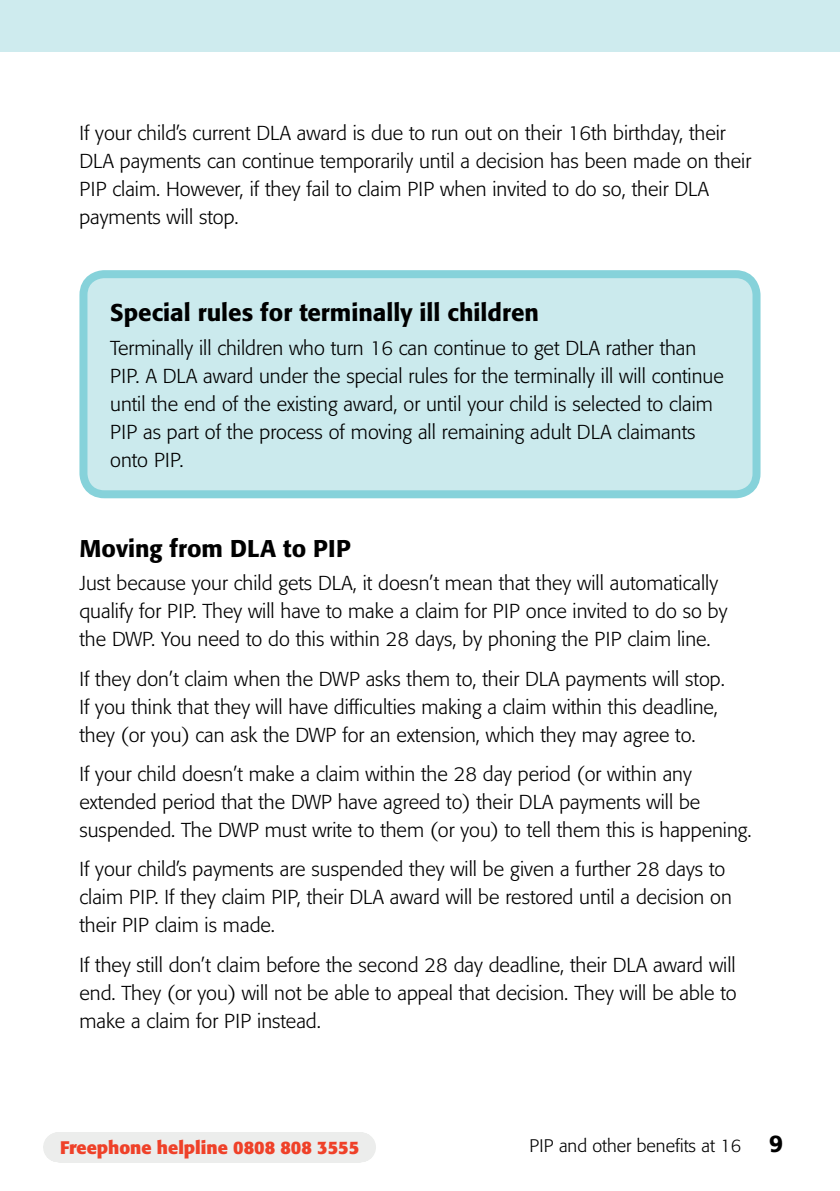
<style>
.page{position:relative;width:840px;height:1191px;background:#fff}
.page>*{position:absolute;margin:0;border:0;box-sizing:border-box;transform-origin:0 0}
.t1{font:500 24px "Formata BQ";color:#000}
.t2{font:300 20px/28px "Formata BQ";color:#000}
.t3{font:700 18px "Formata BQ";color:#ef4129}
.t4{font:300 18px "Formata BQ";color:#000}
.s1{font-weight:500;font-size:24px}
</style>
<div class="page">
<div style="left:83px;top:274px;width:673px;height:220px;background:#cbeaed;border-radius:21px"></div>
<div style="left:79px;top:270px;width:681px;height:228px;border:8px solid #86d2da;border-radius:21px"></div>
<div style="left:0;top:0;width:839px;height:51px;background:#ceebee"></div>
<div style="left:58px;top:1132px;width:303px;height:30px;background:#ecedec"></div>
<p class="t2" style="left:79px;top:119px;width:672px">If your child’s current DLA award is due to run out on their 16th birthday, their DLA payments can continue temporarily until a decision has been made on their PIP claim. However, if they fail to claim PIP when invited to do so, their DLA payments will stop.</p>
<p class="t1" style="left:110px;top:298px;width:430px">Special rules for terminally ill children</p>
<p class="t2" style="left:110px;top:334px;width:615px">Terminally ill children who turn 16 can continue to get DLA rather than PIP. A DLA award under the special rules for the terminally ill will continue until the end of the existing award, or until your child is selected to claim PIP as part of the process of moving all remaining adult DLA claimants onto PIP.</p>
<p class="t1" style="left:79px;top:533px;width:273px">Moving from DLA to PIP</p>
<p class="t2" style="left:79px;top:569px;width:649px">Just because your child gets DLA, it doesn’t mean that they will automatically qualify for PIP. They will have to make a claim for PIP once invited to do so by the DWP. You need to do this within 28 days, by phoning the PIP claim line.</p>
<p class="t2" style="left:79px;top:665px;width:644px">If they don’t claim when the DWP asks them to, their DLA payments will stop.<br>If you think that they will have difficulties making a claim within this deadline, they (or you) can ask the DWP for an extension, which they may agree to.</p>
<p class="t2" style="left:79px;top:760px;width:671px">If your child doesn’t make a claim within the 28 day period (or within any extended period that the DWP have agreed to) their DLA payments will be suspended. The DWP must write to them (or you) to tell them this is happening.</p>
<p class="t2" style="left:79px;top:855px;width:653px">If your child’s payments are suspended they will be given a further 28 days to claim PIP. If they claim PIP, their DLA award will be restored until a decision on their PIP claim is made.</p>
<p class="t2" style="left:79px;top:951px;width:658px;text-align:justify">If they still don’t claim before the second 28 day deadline, their DLA award will end. They (or you) will not be able to appeal that decision. They will be able to make a claim for PIP instead.</p>
<p class="t3" style="left:60px;top:1136px;width:300px">Freephone helpline 0808 808 3555</p>
<p class="t4" style="left:529px;top:1135px;width:255px">PIP and other benefits at 16 <span class="s1">9</span></p>
</div>
